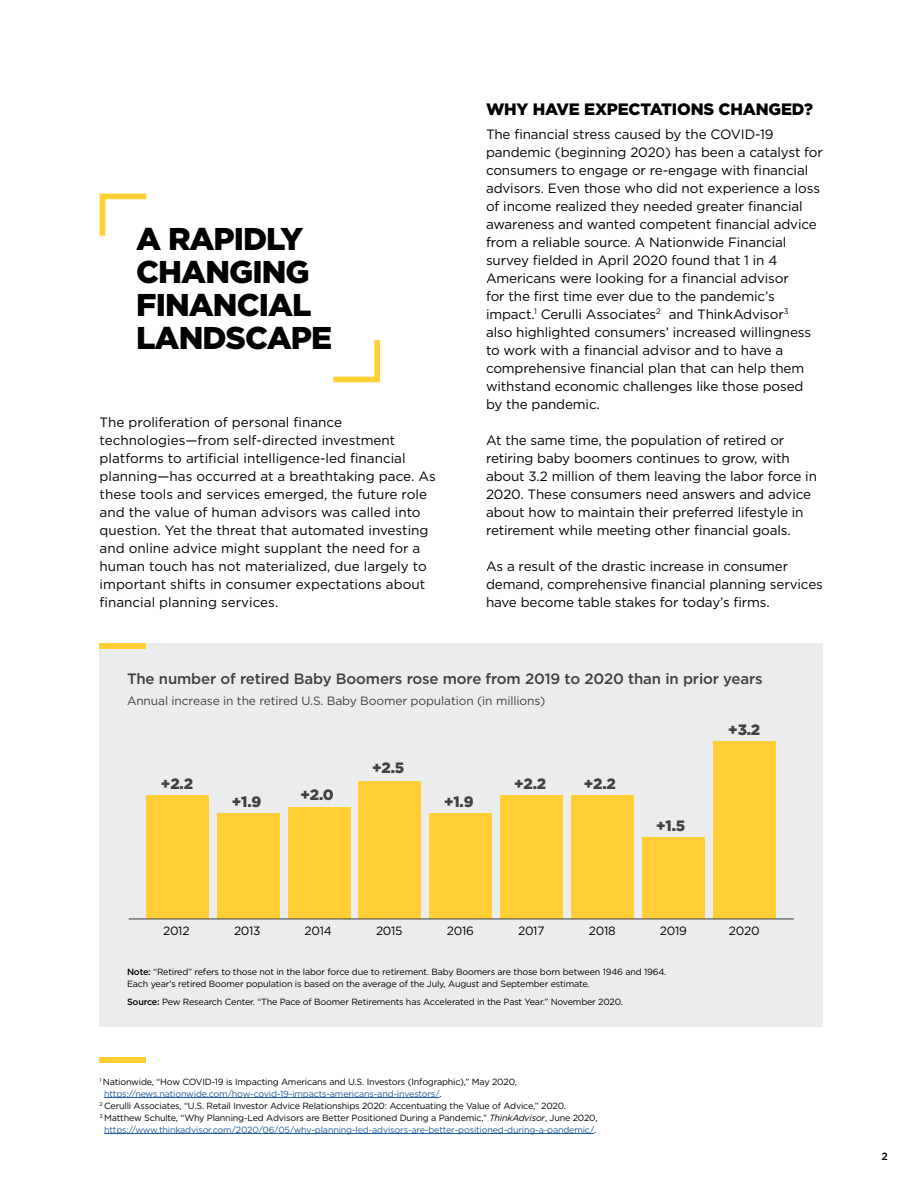
<style>
.page{position:relative;width:918px;height:1188px;background:#fff}
.page>*{position:absolute;margin:0;border:0;box-sizing:border-box;transform-origin:0 0}
.t1{font:900 31.5px/33px "Gotham";letter-spacing:-.03em;color:#000}
.t2{font:900 16.5px "Gotham";letter-spacing:-.01em;color:#000}
.t3{font:500 15px "Gotham";letter-spacing:-.01em;color:#414042}
.t4{font:900 15px "Gotham";color:#414042}
.t5{font:13.5px/18px "Gotham";letter-spacing:-.01em;color:#000}
.t6{font:12px "Gotham";letter-spacing:-.01em;color:#414042}
.t7{font:12px "Gotham";letter-spacing:-.02em;color:#000}
.t8{font:500 10.5px "Gotham";color:#000}
.t9{font:9px/12px "Gotham";letter-spacing:-.02em;color:#000}
.t10{font:9px "Gotham";letter-spacing:-.02em;color:#215e9e}
.s1{font-weight:500}
.s2{color:#000}
.s3{font-style:italic}
</style>
<div class="page">
<div style="left:100px;top:644px;width:723px;height:383px;background:#eaeced"></div>
<hr style="left:104px;top:1097px;width:336px;height:1px;background:#215e9e">
<hr style="left:104px;top:1133px;width:490px;height:1px;background:#215e9e">
<svg style="left:100px;top:194px;width:46px;height:42px"></svg>
<svg style="left:333px;top:340px;width:47px;height:42px"></svg>
<div style="left:100px;top:644px;width:46px;height:5px;background:#ffcf35"></div>
<div style="left:100px;top:1057px;width:46px;height:6px;background:#ffcf35"></div>
<div style="left:146px;top:795px;width:63px;height:124px;background:#ffcf35"></div>
<div style="left:500px;top:795px;width:63px;height:124px;background:#ffcf35"></div>
<div style="left:571px;top:795px;width:63px;height:124px;background:#ffcf35"></div>
<div style="left:217px;top:813px;width:63px;height:106px;background:#ffcf35"></div>
<div style="left:429px;top:813px;width:63px;height:106px;background:#ffcf35"></div>
<div style="left:642px;top:837px;width:63px;height:82px;background:#ffcf35"></div>
<div style="left:288px;top:807px;width:62px;height:112px;background:#ffcf35"></div>
<div style="left:359px;top:781px;width:62px;height:138px;background:#ffcf35"></div>
<div style="left:713px;top:742px;width:63px;height:177px;background:#ffcf35"></div>
<hr style="left:129px;top:919px;width:665px;height:1px;background:#414042">
<h1 class="t1" style="left:136px;top:222px;width:198px">A RAPIDLY<br>CHANGING<br>FINANCIAL<br>LANDSCAPE</h1>
<p class="t5" style="left:100px;top:413px;width:338px">The proliferation of personal finance technologies—from self-directed investment platforms to artificial intelligence-led financial planning—has occurred at a breathtaking pace. As these tools and services emerged, the future role and the value of human advisors was called into question. Yet the threat that automated investing and online advice might supplant the need for a human touch has not materialized, due largely to important shifts in consumer expectations about financial planning services.</p>
<p class="t2" style="left:486px;top:98px;width:329px">WHY HAVE EXPECTATIONS CHANGED?</p>
<p class="t5" style="left:486px;top:125px;width:338px">The financial stress caused by the COVID-19 pandemic (beginning 2020) has been a catalyst for consumers to engage or re-engage with financial advisors. Even those who did not experience a loss of income realized they needed greater financial awareness and wanted competent financial advice from a reliable source. A Nationwide Financial survey fielded in April 2020 found that 1 in 4<br>Americans were looking for a financial advisor<br>for the first time ever due to the pandemic’s impact.<sup>1</sup> Cerulli Associates<sup>2</sup> and ThinkAdvisor<sup>3<br></sup>also highlighted consumers’ increased willingness to work with a financial advisor and to have a comprehensive financial plan that can help them withstand economic challenges like those posed by the pandemic.</p>
<p class="t5" style="left:486px;top:431px;width:333px">At the same time, the population of retired or retiring baby boomers continues to grow, with about 3.2 million of them leaving the labor force in 2020. These consumers need answers and advice about how to maintain their preferred lifestyle in retirement while meeting other financial goals.</p>
<p class="t5" style="left:486px;top:557px;width:338px">As a result of the drastic increase in consumer demand, comprehensive financial planning services have become table stakes for today’s firms.</p>
<p class="t3" style="left:127px;top:669px;width:637px">The number of retired Baby Boomers rose more from 2019 to 2020 than in prior years</p>
<p class="t6" style="left:127px;top:693px;width:420px">Annual increase in the retired U.S. Baby Boomer population (in millions)</p>
<p class="t4" style="left:372px;top:757px;width:34px">+2.5</p>
<p class="t4" style="left:161px;top:773px;width:34px">+2.2</p>
<p class="t4" style="left:514px;top:773px;width:34px">+2.2</p>
<p class="t4" style="left:584px;top:773px;width:34px">+2.2</p>
<p class="t4" style="left:300px;top:785px;width:35px">+2.0</p>
<p class="t4" style="left:232px;top:792px;width:31px">+1.9</p>
<p class="t4" style="left:444px;top:792px;width:31px">+1.9</p>
<p class="t4" style="left:656px;top:815px;width:31px">+1.5</p>
<p class="t4" style="left:728px;top:719px;width:34px">+3.2</p>
<p class="t7" style="left:163px;top:923px;width:28px">2012</p>
<p class="t7" style="left:234px;top:923px;width:28px">2013</p>
<p class="t7" style="left:305px;top:923px;width:29px">2014</p>
<p class="t7" style="left:376px;top:923px;width:28px">2015</p>
<p class="t7" style="left:447px;top:923px;width:29px">2016</p>
<p class="t7" style="left:518px;top:923px;width:28px">2017</p>
<p class="t7" style="left:589px;top:923px;width:28px">2018</p>
<p class="t7" style="left:660px;top:923px;width:29px">2019</p>
<p class="t7" style="left:729px;top:923px;width:32px">2020</p>
<p class="t9" style="left:127px;top:965px;width:541px"><span class="s1">Note:</span> “Retired” refers to those not in the labor force due to retirement. Baby Boomers are those born between 1946 and 1964.<br>Each year’s retired Boomer population is based on the average of the July, August and September estimate.</p>
<p class="t9" style="left:127px;top:995px;width:498px"><span class="s1">Source:</span> Pew Research Center. “The Pace of Boomer Retirements has Accelerated in the Past Year.” November 2020.</p>
<p class="t9" style="left:100px;top:1075px;width:419px"><sup>1</sup> Nationwide, “How COVID-19 is Impacting Americans and U.S. Investors (Infographic),” May 2020,</p>
<p class="t10" style="left:104px;top:1088px;width:339px">https://news.nationwide.com/how-covid-19-impacts-americans-and-investors/<span class="s2">.</span></p>
<p class="t9" style="left:100px;top:1099px;width:468px"><sup>2</sup> Cerulli Associates, “U.S. Retail Investor Advice Relationships 2020: Accentuating the Value of Advice,” 2020.</p>
<p class="t9" style="left:100px;top:1111px;width:499px"><sup>3</sup> Matthew Schulte, “Why Planning-Led Advisors are Better Positioned During a Pandemic,” <span class="s3">ThinkAdvisor</span>, June 2020,</p>
<p class="t10" style="left:104px;top:1124px;width:494px">https://www.thinkadvisor.com/2020/06/05/why-planning-led-advisors-are-better-positioned-during-a-pandemic/<span class="s2">.</span></p>
<p class="t8" style="left:882px;top:1149px;width:8px">2</p>
</div>
